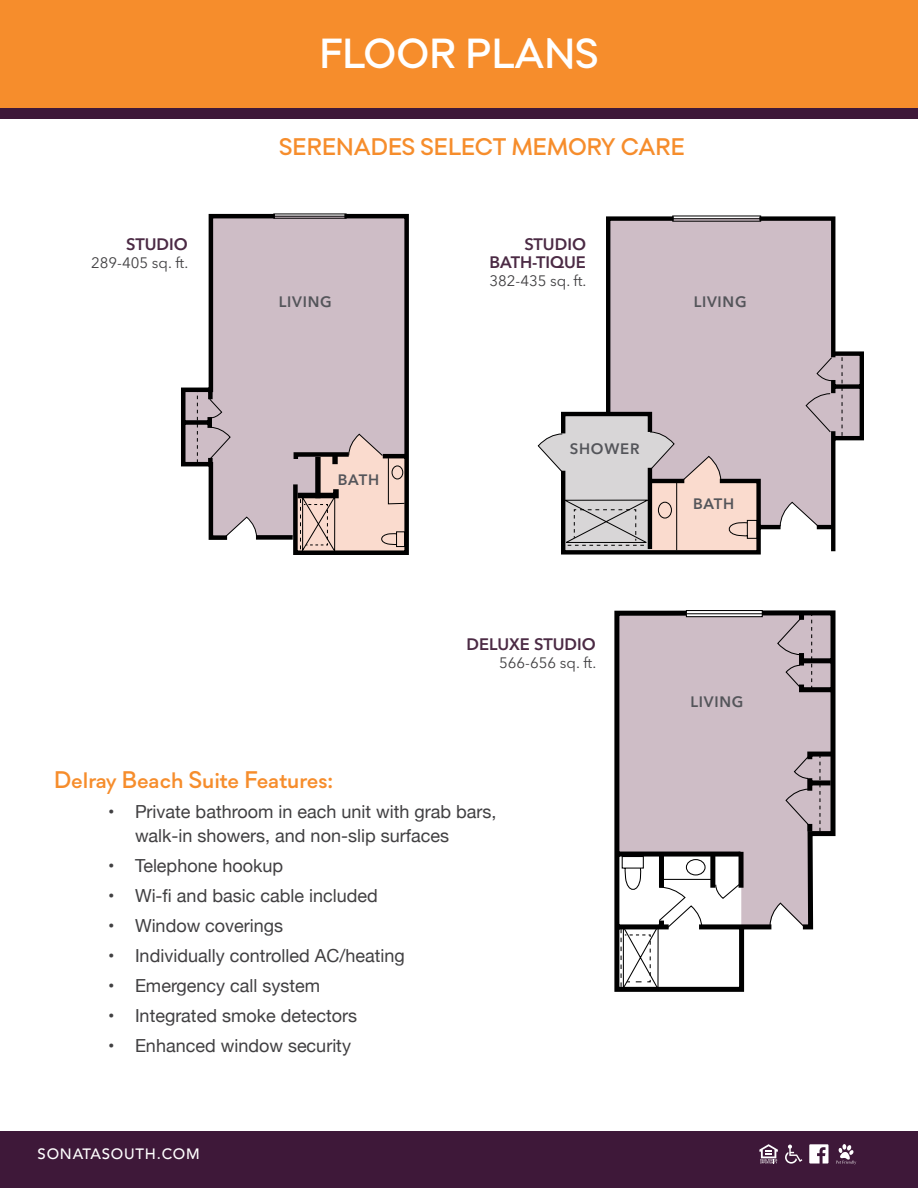
<style>
.page{position:relative;width:918px;height:1188px;background:#fff}
.page>*{position:absolute;margin:0;border:0;box-sizing:border-box;transform-origin:0 0}
.t1{font:500 42px "Soin Sans Pro";color:#fff}
.t2{font:500 24px "Soin Sans Pro";color:#f68d2c}
.t3{font:18px/24px "Helvetica Neue";color:#414042}
.t4{font:600 16.5px/18px "Avenir Next LT Pro";color:#4b2a44;text-align:right}
.t5{font:15px "Avenir Next LT Pro";color:#414042}
.t6{font:600 15px "Avenir Next LT Pro";letter-spacing:.05em;color:#54555a}
.t7{font:500 15px "Avenir";letter-spacing:.05em;color:#fff}
</style>
<div class="page">
<svg style="left:181px;top:213px;width:228px;height:342px"></svg>
<svg style="left:197px;top:389px;width:1px;height:74px"></svg>
<svg style="left:209px;top:213px;width:196px;height:341px;background:#c7b6bb"></svg>
<div style="left:208px;top:458px;width:5px;height:8px;background:#000"></div>
<svg style="left:561px;top:215px;width:303px;height:340px"></svg>
<svg style="left:537px;top:357px;width:296px;height:196px"></svg>
<svg style="left:614px;top:610px;width:222px;height:382px;background:#3e3c3d"></svg>
<div style="left:686px;top:610px;width:77px;height:7px;border:1px solid #000"></div>
<svg style="left:621px;top:612px;width:215px;height:380px"></svg>
<div style="left:659px;top:855px;width:5px;height:33px;background:#000"></div>
<div style="left:0;top:0;width:918px;height:110px;background:#f68d2c"></div>
<div style="left:0;top:108px;width:918px;height:10px;background:#3e1839"></div>
<div style="left:0;top:1132px;width:918px;height:56px;background:#3e1839"></div>
<svg style="left:809px;top:1144px;width:20px;height:20px"></svg>
<svg style="left:759px;top:1144px;width:19px;height:19px"></svg>
<svg style="left:785px;top:1145px;width:17px;height:19px"></svg>
<svg style="left:836px;top:1144px;width:20px;height:21px"></svg>
<h1 class="t1" style="left:319px;top:29px;width:281px">FLOOR PLANS</h1>
<p class="t4" style="left:126px;top:235px;width:63px">STUDIO</p>
<p class="t5" style="left:91px;top:254px;width:99px">289-405 sq. ft.</p>
<h2 class="t2" style="left:279px;top:132px;width:407px">SERENADES SELECT MEMORY CARE</h2>
<p class="t4" style="left:489px;top:235px;width:98px">STUDIO<br>BATH-TIQUE</p>
<p class="t5" style="left:489px;top:272px;width:99px">382-435 sq. ft.</p>
<p class="t6" style="left:279px;top:293px;width:54px">LIVING</p>
<p class="t6" style="left:694px;top:293px;width:54px">LIVING</p>
<p class="t6" style="left:338px;top:471px;width:43px">BATH</p>
<p class="t6" style="left:570px;top:439px;width:71px">SHOWER</p>
<p class="t4" style="left:467px;top:635px;width:131px">DELUXE STUDIO</p>
<p class="t5" style="left:499px;top:654px;width:99px">566-656 sq. ft.</p>
<p class="t6" style="left:693px;top:495px;width:43px">BATH</p>
<p class="t6" style="left:690px;top:693px;width:54px">LIVING</p>
<h2 class="t2" style="left:54px;top:766px;width:281px">Delray Beach Suite Features:</h2>
<p class="t3" style="left:135px;top:801px;width:363px;text-indent:-27px">• Private bathroom in each unit with grab bars, walk-in showers, and non-slip surfaces</p>
<p class="t3" style="left:108px;top:855px;width:177px">• Telephone hookup</p>
<p class="t3" style="left:108px;top:885px;width:271px">• Wi-fi and basic cable included</p>
<p class="t3" style="left:108px;top:915px;width:177px">• Window coverings</p>
<p class="t3" style="left:108px;top:945px;width:298px">• Individually controlled AC/heating</p>
<p class="t3" style="left:108px;top:975px;width:214px">• Emergency call system</p>
<p class="t3" style="left:108px;top:1005px;width:251px">• Integrated smoke detectors</p>
<p class="t3" style="left:108px;top:1035px;width:244px">• Enhanced window security</p>
<p class="t7" style="left:38px;top:1141px;width:164px">SONATASOUTH.COM</p>
</div>
